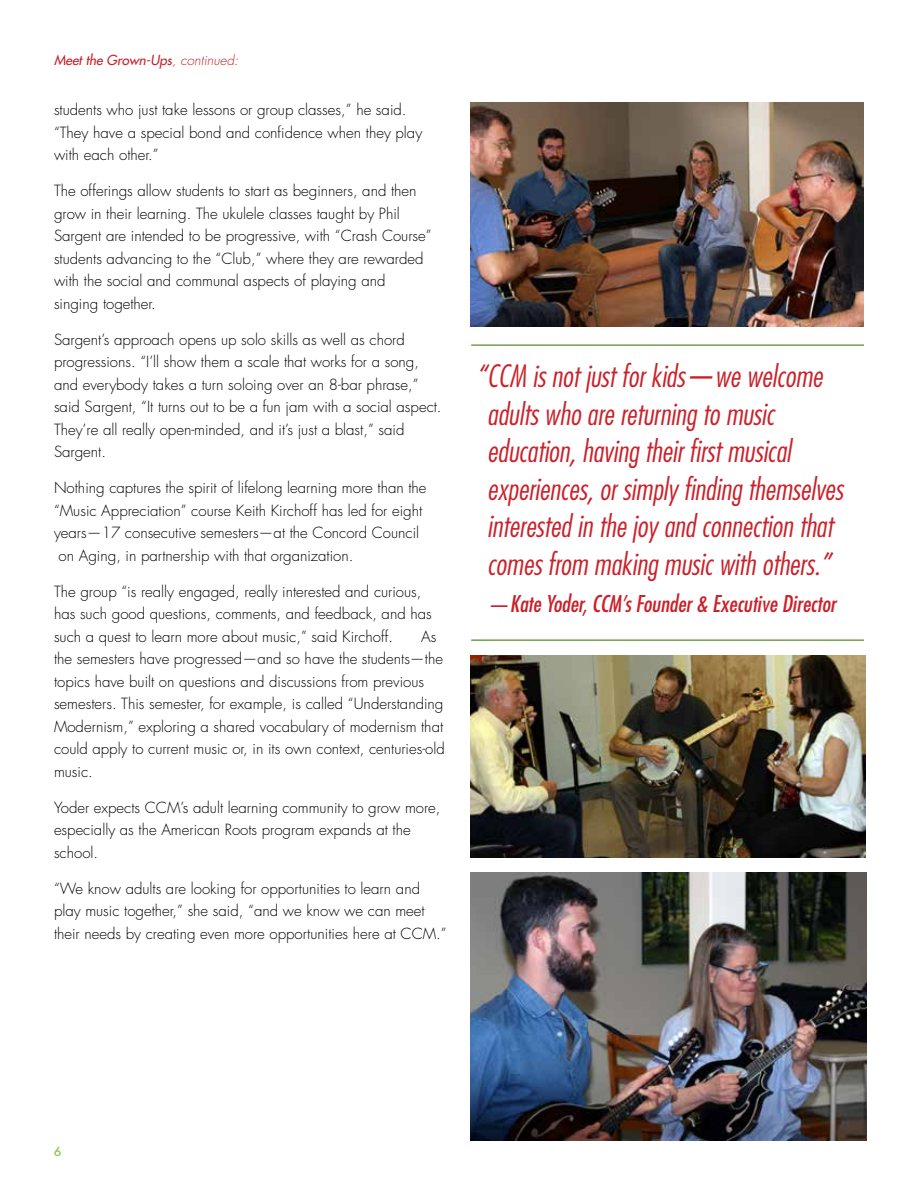
<style>
.page{position:relative;width:918px;height:1188px;background:#fff}
.page>*{position:absolute;margin:0;border:0;box-sizing:border-box;transform-origin:0 0}
.t1{font:italic 300 condensed 30px/37.5px "Futura Std";color:#ca212a}
.t2{font:italic condensed 22.5px "Futura Std";color:#ca212a}
.t3{font:300 15px/22.5px "Futura Std";color:#000}
.t4{font:italic 500 13.5px "Futura Std";color:#ca212a}
.t5{font:500 12px "Futura Std";color:#9c6}
.s1{font-weight:300}
</style>
<div class="page">
<img style="left:470px;top:103px;width:394px;height:224px">
<hr style="left:471px;top:344px;width:393px;height:2px;background:#73a04b">
<hr style="left:471px;top:639px;width:393px;height:2px;background:#73a04b">
<img style="left:470px;top:873px;width:396px;height:268px">
<img style="left:470px;top:656px;width:396px;height:201px">
<p class="t4" style="left:54px;top:52px;width:186px">Meet the Grown-Ups<span class="s1">, continued:</span></p>
<p class="t3" style="left:54px;top:99px;width:370px">students who just take lessons or group classes,” he said. “They have a special bond and confidence when they play with each other.”</p>
<p class="t3" style="left:54px;top:180px;width:379px">The offerings allow students to start as beginners, and then grow in their learning. The ukulele classes taught by Phil Sargent are intended to be progressive, with “Crash Course” students advancing to the “Club,” where they are rewarded with the social and communal aspects of playing and singing together.</p>
<p class="t3" style="left:54px;top:329px;width:389px">Sargent’s approach opens up solo skills as well as chord progressions. “I’ll show them a scale that works for a song, and everybody takes a turn soloing over an 8-bar phrase,” said Sargent, “It turns out to be a fun jam with a social aspect.<br>They’re all really open-minded, and it’s just a blast,” said Sargent.</p>
<p class="t3" style="left:54px;top:477px;width:374px">Nothing captures the spirit of lifelong learning more than the</p>
<p class="t3" style="left:54px;top:500px;width:370px">“Music Appreciation” course Keith Kirchoff has led for eight</p>
<p class="t3" style="left:54px;top:522px;width:367px">years—17 consecutive semesters—at the Concord Council</p>
<p class="t3" style="left:59px;top:545px;width:296px">on Aging, in partnership with that organization.</p>
<p class="t3" style="left:54px;top:581px;width:379px">The group “is really engaged, really interested and curious, has such good questions, comments, and feedback, and has such a quest to learn more about music,” said Kirchoff.</p>
<p class="t3" style="left:54px;top:626px;width:392px;text-indent:367px">As the semesters have progressed—and so have the students—the topics have built on questions and discussions from previous semesters. This semester, for example, is called “Understanding Modernism,” exploring a shared vocabulary of modernism that could apply to current music or, in its own context, centuries-old music.</p>
<p class="t3" style="left:54px;top:797px;width:388px">Yoder expects CCM’s adult learning community to grow more, especially as the American Roots program expands at the school.</p>
<p class="t3" style="left:54px;top:878px;width:394px">“We know adults are looking for opportunities to learn and play music together,” she said, “and we know we can meet their needs by creating even more opportunities here at CCM.”</p>
<h1 class="t1" style="left:487px;top:359px;width:357px;text-indent:-11px">“CCM is not just for kids—we welcome adults who are returning to music education, having their first musical experiences, or simply finding themselves interested in the joy and connection that comes from making music with others.”</h1>
<h2 class="t2" style="left:487px;top:591px;width:350px">—Kate Yoder, CCM’s Founder &amp; Executive Director</h2>
<p class="t5" style="left:54px;top:1144px;width:8px">6</p>
</div>
